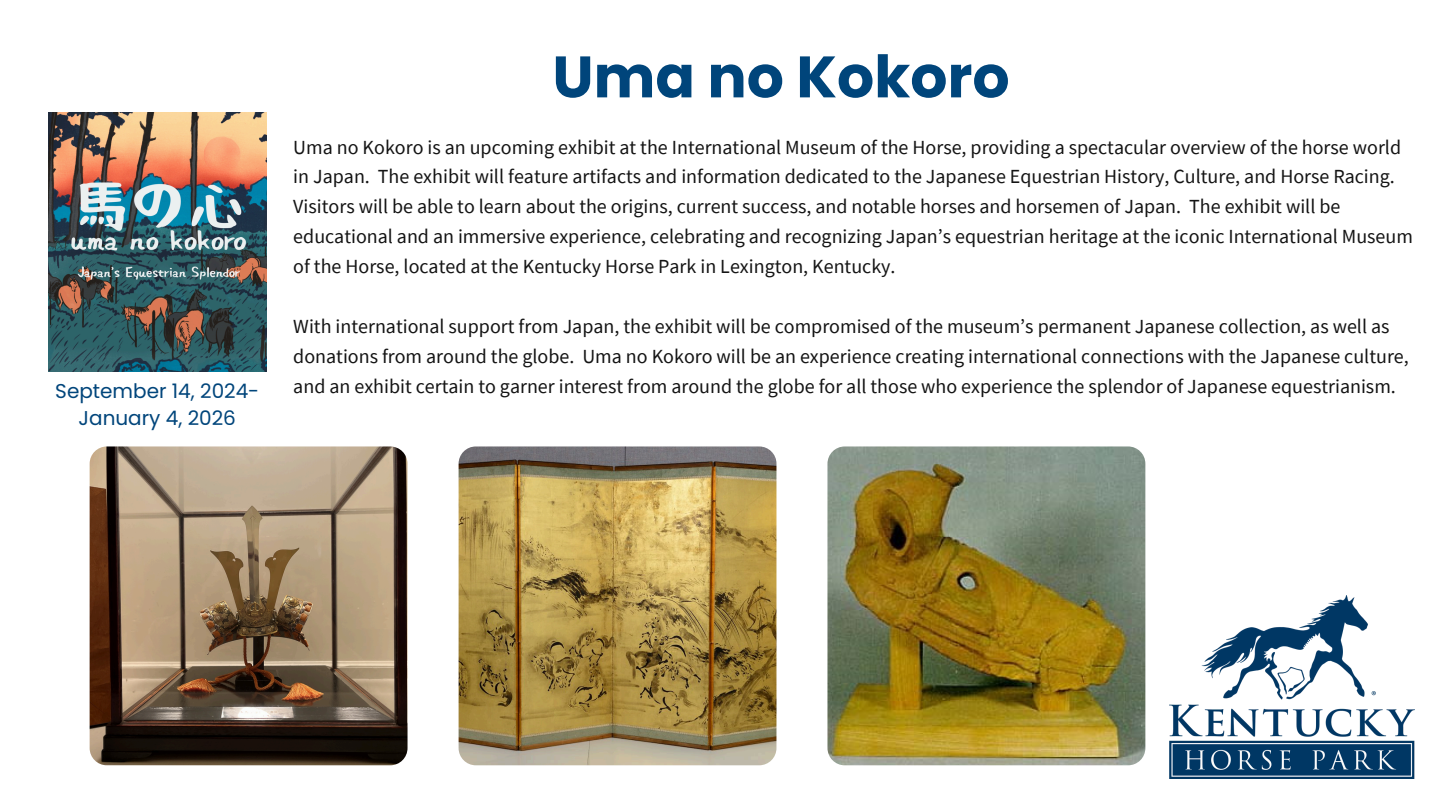
<style>
.page{position:relative;width:1440px;height:810px;background:#fff}
.page>*{position:absolute;margin:0;border:0;box-sizing:border-box;transform-origin:0 0}
.t1{font:700 58.4px "Poppins";color:#00457b}
.t2{font:20px/30px "Source Sans Pro";color:#141414}
.t3{font:20px/27.8px "Poppins";color:#00457b;text-align:center}
</style>
<div class="page">
<img style="left:1169px;top:596px;width:246px;height:183px">
<img style="left:90px;top:446px;width:318px;height:319px;border-radius:17px">
<img style="left:459px;top:446px;width:317px;height:319px;border-radius:17px">
<img style="left:827px;top:446px;width:318px;height:319px;border-radius:17px">
<img style="left:49px;top:112px;width:217px;height:260px">
<p class="t3" style="left:55px;top:377px;width:206px">September 14, 2024-<br>January 4, 2026</p>
<p class="t1" style="left:552px;top:36px;width:459px">Uma no Kokoro</p>
<p class="t2" style="left:293px;top:131px;width:1121px">Uma no Kokoro is an upcoming exhibit at the International Museum of the Horse, providing a spectacular overview of the horse world in Japan. The exhibit will feature artifacts and information dedicated to the Japanese Equestrian History, Culture, and Horse Racing.<br>Visitors will be able to learn about the origins, current success, and notable horses and horsemen of Japan. The exhibit will be educational and an immersive experience, celebrating and recognizing Japan’s equestrian heritage at the iconic International Museum of the Horse, located at the Kentucky Horse Park in Lexington, Kentucky.</p>
<p class="t2" style="left:293px;top:311px;width:1117px">With international support from Japan, the exhibit will be compromised of the museum’s permanent Japanese collection, as well as donations from around the globe. Uma no Kokoro will be an experience creating international connections with the Japanese culture, and an exhibit certain to garner interest from around the globe for all those who experience the splendor of Japanese equestrianism.</p>
</div>
